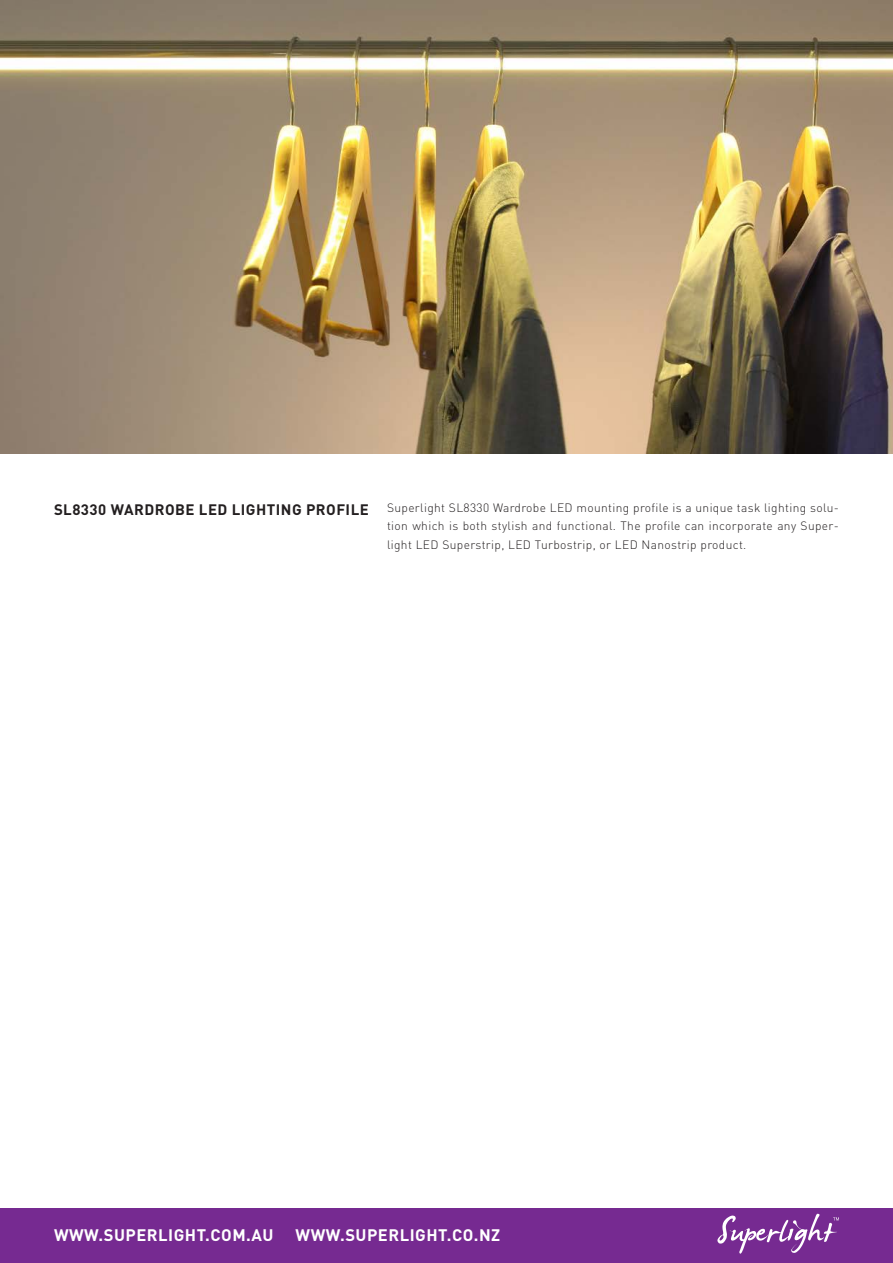
<style>
.page{position:relative;width:893px;height:1263px;background:#fff}
.page>*{position:absolute;margin:0;border:0;box-sizing:border-box;transform-origin:0 0}
.Din_Bold_Head{font:700 16.5px "DIN";letter-spacing:.03em;color:#fff}
.Din_Bold_Head-2{font:700 15px "DIN";letter-spacing:.03em;color:#231f20}
.Din_Light_Flat_TXT{font:300 12px/18.1px "DIN";letter-spacing:.03em;color:#231f20;text-align:justify}
</style>
<div class="page">
<div style="left:0;top:1209px;width:893px;height:54px;background:#762a91"></div>
<svg style="left:717px;top:1214px;width:122px;height:40px"></svg>
<img style="left:0;top:0;width:893px;height:454px">
<p class="Din_Bold_Head-2" style="left:54px;top:500px;width:316px">SL8330 WARDROBE LED LIGHTING PROFILE</p>
<p class="Din_Light_Flat_TXT" style="left:387px;top:499px;width:453px">Superlight SL8330 Wardrobe LED mounting profile is a unique task lighting solu&shy;tion which is both stylish and functional. The profile can incorporate any Super&shy;light LED Superstrip, LED Turbostrip, or LED Nanostrip product.</p>
<p class="Din_Bold_Head" style="left:54px;top:1224px;width:221px">WWW.SUPERLIGHT.COM.AU</p>
<p class="Din_Bold_Head" style="left:296px;top:1224px;width:206px">WWW.SUPERLIGHT.CO.NZ</p>
</div>
